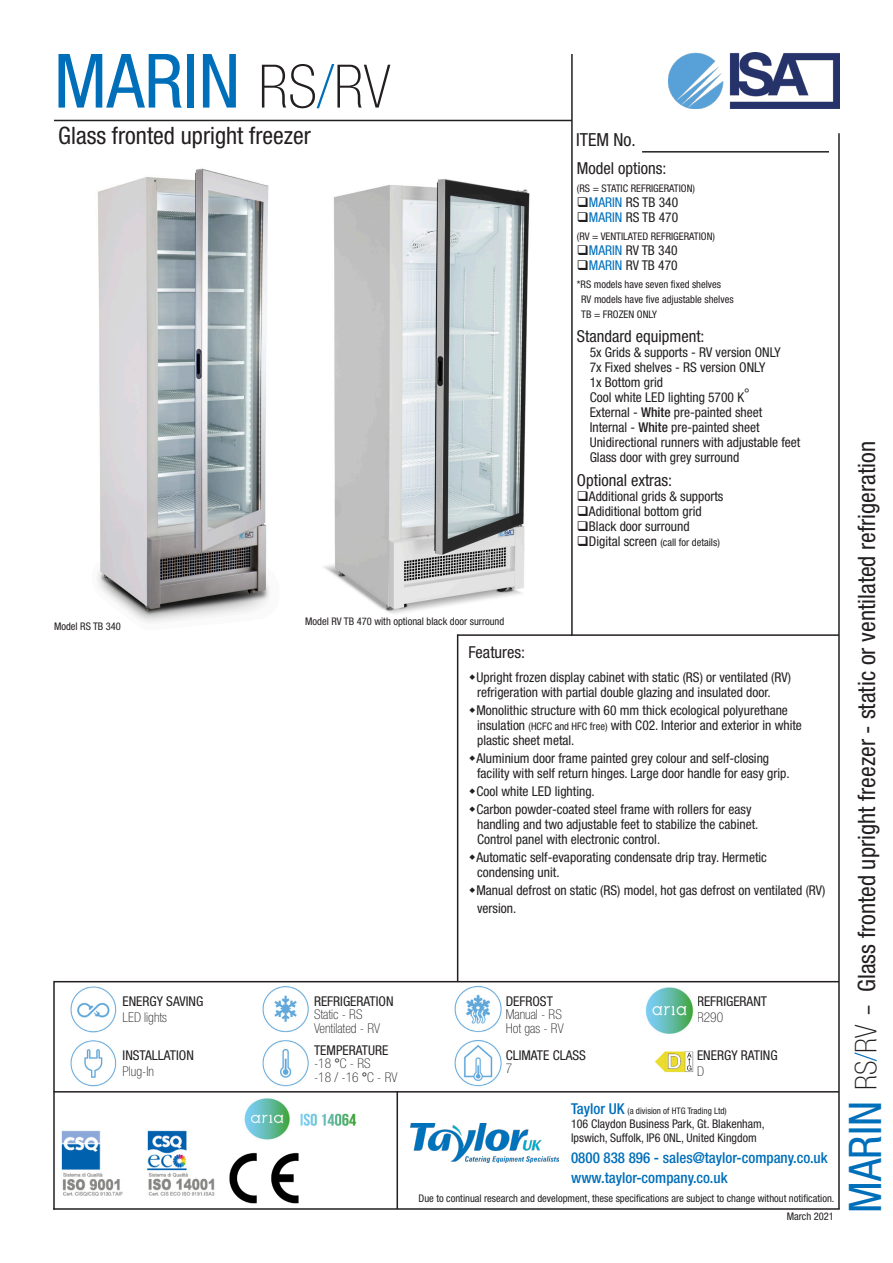
<style>
.page{position:relative;width:893px;height:1263px;background:#fff}
.page>*{position:absolute;margin:0;border:0;box-sizing:border-box;transform-origin:0 0}
.t1{font:condensed 75px "Helvetica Neue LT Std";color:#006fba}
.t2{font:condensed 24px "Helvetica Neue LT Std";color:#231f20}
.t3{font:condensed 18px "Helvetica Neue LT Std";color:#231f20}
.t4{font:condensed 16.5px "Helvetica Neue LT Std";color:#231f20}
.t5{font:500 condensed 15px "Helvetica Neue LT Std";color:#006fba}
.t6{font:condensed 13.5px "Helvetica Neue LT Std";color:#231f20}
.t7{font:100 condensed 13.5px "Helvetica Neue LT Std";color:#231f20}
.t8{font:condensed 12px "Helvetica Neue LT Std";color:#231f20}
.t9{font:condensed 10.5px "Helvetica Neue LT Std";color:#231f20}
.t10{font:condensed 9px "Helvetica Neue LT Std";color:#231f20}
.s1{font-weight:100;font-size:60px;color:#231f20}
.s2{font-weight:100;font-size:60px}
.s3{color:#006fba}
.s4{font-weight:500}
.s5{font-size:13.5px}
.s6{font-size:10.5px}
.s7{font-weight:400}
.s8{font-weight:500;font-size:15px;color:#006fba}
.s9{font-size:45px;color:#006fba}
.s10{font-weight:100;font-size:30px}
.s11{font-weight:100;font-size:30px;color:#006fba}
.s12{font-weight:100;font-size:45px}
</style>
<div class="page">
<hr style="left:642px;top:151px;width:187px;height:2px;background:#231f20">
<img style="left:97px;top:168px;width:173px;height:455px">
<hr style="left:54px;top:120px;width:518px;height:1px;background:#231f20">
<hr style="left:458px;top:634px;width:381px;height:2px;background:#231f20">
<hr style="left:571px;top:54px;width:2px;height:582px;background:#231f20">
<hr style="left:838px;top:133px;width:2px;height:1076px;background:#231f20">
<hr style="left:457px;top:634px;width:1px;height:348px;background:#231f20">
<img style="left:324px;top:179px;width:206px;height:435px">
<img style="left:669px;top:53px;width:170px;height:55px">
<img style="left:229px;top:1152px;width:70px;height:52px">
<img style="left:453px;top:982px;width:52px;height:105px">
<img style="left:68px;top:982px;width:54px;height:105px">
<img style="left:260px;top:982px;width:54px;height:105px">
<img style="left:410px;top:1124px;width:149px;height:38px">
<img style="left:61px;top:1130px;width:154px;height:66px">
<hr style="left:53px;top:1091px;width:786px;height:1px;background:#231f20">
<hr style="left:396px;top:1091px;width:2px;height:118px;background:#231f20">
<hr style="left:53px;top:981px;width:2px;height:229px;background:#231f20">
<hr style="left:53px;top:1208px;width:787px;height:2px;background:#231f20">
<img style="left:244px;top:1098px;width:113px;height:42px">
<img style="left:645px;top:987px;width:49px;height:47px">
<img style="left:655px;top:1051px;width:39px;height:21px">
<hr style="left:54px;top:981px;width:785px;height:1px;background:#231f20">
<p class="t1" style="left:54px;top:38px;width:338px">MARIN <span class="s1">RS</span><span class="s2">/</span><span class="s1">RV</span></p>
<p class="t2" style="left:58px;top:122px;width:254px">Glass fronted upright freezer</p>
<p class="t9" style="left:54px;top:621px;width:69px">Model RS TB 340</p>
<p class="t9" style="left:305px;top:615px;width:201px">Model RV TB 470 with optional black door surround</p>
<p class="t3" style="left:576px;top:129px;width:61px">ITEM No.</p>
<p class="t4" style="left:577px;top:159px;width:91px">Model options:</p>
<p class="t9" style="left:577px;top:183px;width:120px">(RS = STATIC REFRIGERATION)</p>
<p class="t6" style="left:577px;top:195px;width:103px">❑<span class="s3">MARIN</span> RS TB 340</p>
<p class="t6" style="left:577px;top:210px;width:103px">❑<span class="s3">MARIN</span> RS TB 470</p>
<p class="t9" style="left:577px;top:231px;width:140px">(RV = VENTILATED REFRIGERATION)</p>
<p class="t6" style="left:577px;top:243px;width:102px">❑<span class="s3">MARIN</span> RV TB 340</p>
<p class="t6" style="left:577px;top:258px;width:102px">❑<span class="s3">MARIN</span> RV TB 470</p>
<p class="t9" style="left:577px;top:279px;width:146px">*RS models have seven fixed shelves</p>
<p class="t9" style="left:581px;top:294px;width:154px">RV models have five adjustable shelves</p>
<p class="t9" style="left:581px;top:309px;width:77px">TB = FROZEN ONLY</p>
<p class="t4" style="left:577px;top:327px;width:129px">Standard equipment:</p>
<p class="t6" style="left:590px;top:345px;width:193px">5x Grids &amp; supports - RV version ONLY</p>
<p class="t6" style="left:590px;top:360px;width:177px">7x Fixed shelves - RS version ONLY</p>
<p class="t6" style="left:590px;top:375px;width:75px">1x Bottom grid</p>
<p class="t6" style="left:590px;top:390px;width:161px">Cool white LED lighting 5700 K°</p>
<p class="t6" style="left:590px;top:405px;width:174px">External - <span class="s4">White</span> pre-painted sheet</p>
<p class="t6" style="left:590px;top:420px;width:171px">Internal - <span class="s4">White</span> pre-painted sheet</p>
<p class="t6" style="left:590px;top:435px;width:212px">Unidirectional runners with adjustable feet</p>
<p class="t6" style="left:590px;top:450px;width:151px">Glass door with grey surround</p>
<p class="t4" style="left:577px;top:471px;width:97px">Optional extras:</p>
<p class="t6" style="left:577px;top:489px;width:148px">❑Additional grids &amp; supports</p>
<p class="t6" style="left:577px;top:504px;width:126px">❑Adiditional bottom grid</p>
<p class="t6" style="left:577px;top:519px;width:114px">❑Black door surround</p>
<p class="t9" style="left:577px;top:537px;width:144px">❑<span class="s5">Digital screen</span> (call for details)</p>
<p class="t6" style="left:123px;top:993px;width:82px">ENERGY SAVING</p>
<p class="t7" style="left:123px;top:1009px;width:46px">LED lights</p>
<p class="t6" style="left:123px;top:1047px;width:73px">INSTALLATION</p>
<p class="t7" style="left:123px;top:1064px;width:33px">Plug-In</p>
<p class="t4" style="left:469px;top:643px;width:58px">Features:</p>
<p class="t6" style="left:476px;top:669px;width:316px">Upright frozen display cabinet with static (RS) or ventilated (RV)</p>
<p class="t6" style="left:477px;top:684px;width:295px">refrigeration with partial double glazing and insulated door.</p>
<p class="t6" style="left:476px;top:702px;width:313px">Monolithic structure with 60 mm thick ecological polyurethane</p>
<p class="t6" style="left:477px;top:717px;width:326px">insulation <span class="s6">(HCFC and HFC free)</span> with C02. Interior and exterior in white</p>
<p class="t6" style="left:477px;top:732px;width:99px">plastic sheet metal.</p>
<p class="t6" style="left:476px;top:750px;width:294px">Aluminium door frame painted grey colour and self-closing</p>
<p class="t6" style="left:477px;top:765px;width:314px">facility with self return hinges. Large door handle for easy grip.</p>
<p class="t6" style="left:476px;top:783px;width:120px">Cool white LED lighting.</p>
<p class="t6" style="left:476px;top:801px;width:277px">Carbon powder-coated steel frame with rollers for easy</p>
<p class="t6" style="left:477px;top:816px;width:283px">handling and two adjustable feet to stabilize the cabinet.</p>
<p class="t6" style="left:477px;top:831px;width:185px">Control panel with electronic control.</p>
<p class="t6" style="left:476px;top:849px;width:292px">Automatic self-evaporating condensate drip tray. Hermetic</p>
<p class="t6" style="left:477px;top:864px;width:84px">condensing unit.</p>
<p class="t6" style="left:476px;top:882px;width:351px">Manual defrost on static (RS) model, hot gas defrost on ventilated (RV)</p>
<p class="t6" style="left:477px;top:900px;width:41px">version.</p>
<p class="t6" style="left:314px;top:993px;width:81px">REFRIGERATION</p>
<p class="t7" style="left:314px;top:1007px;width:50px">Static - RS</p>
<p class="t7" style="left:314px;top:1020px;width:68px">Ventilated - RV</p>
<p class="t6" style="left:314px;top:1042px;width:76px">TEMPERATURE</p>
<p class="t7" style="left:314px;top:1056px;width:58px">-18 <span class="s7">°</span>C - RS</p>
<p class="t7" style="left:314px;top:1069px;width:85px">-18 / -16 <span class="s7">°</span>C - RV</p>
<p class="t6" style="left:506px;top:993px;width:49px">DEFROST</p>
<p class="t7" style="left:506px;top:1007px;width:58px">Manual - RS</p>
<p class="t7" style="left:506px;top:1020px;width:59px">Hot gas - RV</p>
<p class="t6" style="left:697px;top:993px;width:72px">REFRIGERANT</p>
<p class="t7" style="left:697px;top:1009px;width:28px">R290</p>
<p class="t6" style="left:506px;top:1047px;width:82px">CLIMATE CLASS</p>
<p class="t7" style="left:506px;top:1061px;width:8px">7</p>
<p class="t6" style="left:697px;top:1047px;width:82px">ENERGY RATING</p>
<p class="t7" style="left:697px;top:1064px;width:9px">D</p>
<p class="t10" style="left:571px;top:1105px;width:157px"><span class="s8">Taylor UK</span> (a division of HTG Trading Ltd)</p>
<p class="t8" style="left:571px;top:1117px;width:195px">106 Claydon Business Park, Gt. Blakenham,</p>
<p class="t8" style="left:571px;top:1131px;width:187px">Ipswich, Suffolk, IP6 0NL, United Kingdom</p>
<p class="t5" style="left:571px;top:1149px;width:258px">0800 838 896 - sales@taylor-company.co.uk</p>
<p class="t5" style="left:571px;top:1169px;width:158px">www.taylor-company.co.uk</p>
<p class="t9" style="left:418px;top:1192px;width:417px">Due to continual research and development, these specifications are subject to change without notification.</p>
<p class="t9" style="left:787px;top:1211px;width:49px">March 2021</p>
<p class="t2" style="left:853px;top:1213px;width:773px;rotate:-90deg"><span class="s9">MARIN</span> <span class="s10">RS</span><span class="s11">/</span><span class="s10">RV</span> <span class="s12">-</span> Glass fronted upright freezer - static or ventilated refrigeration</p>
</div>
